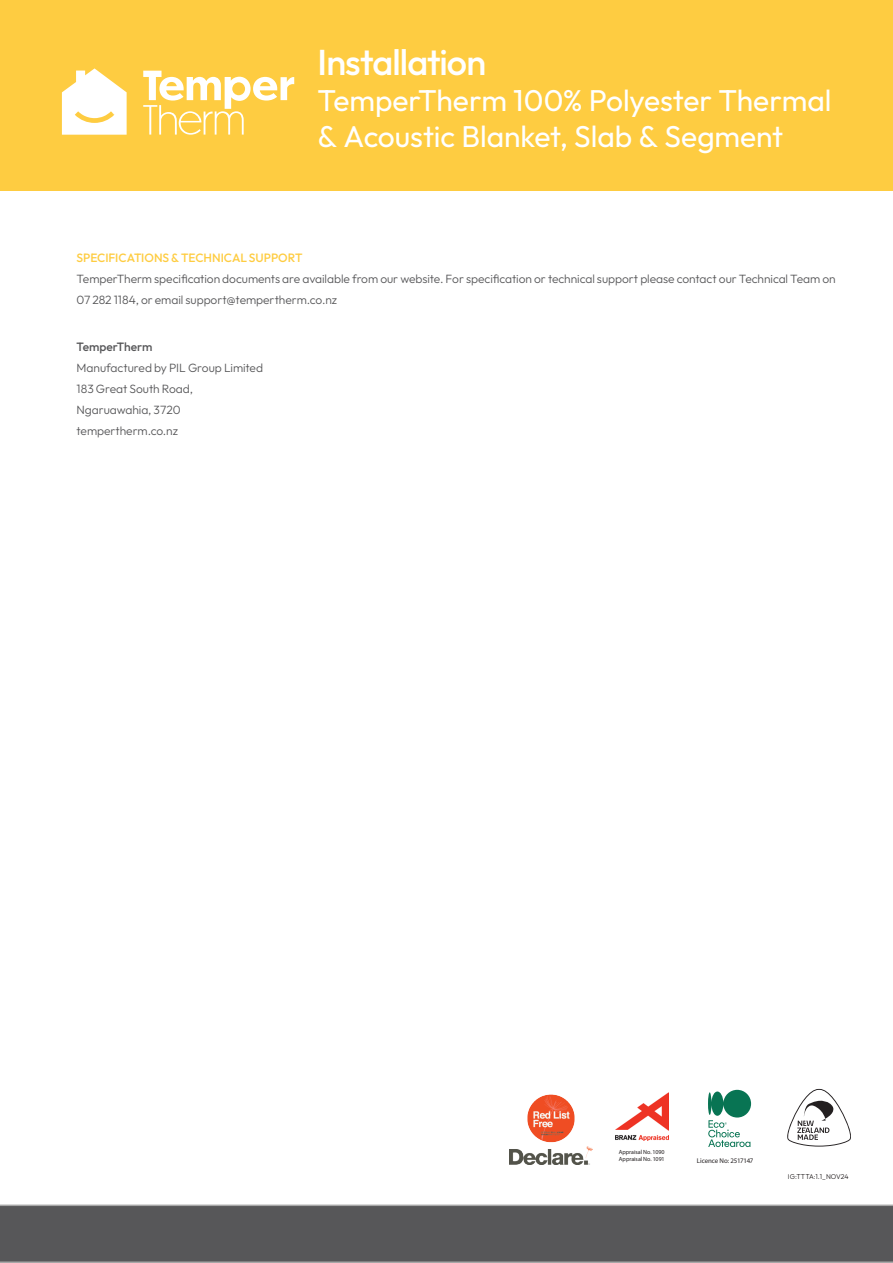
<style>
.page{position:relative;width:893px;height:1263px;background:#fff}
.page>*{position:absolute;margin:0;border:0;box-sizing:border-box;transform-origin:0 0}
.t1{font:500 36px "Outfit";letter-spacing:-.025em;color:#fff}
.t2{font:30px/36px "Outfit";color:#fff}
.Bold_Heading_Small{font:300 12px/21px "Outfit";letter-spacing:-.005em;color:#575759}
.Contents_1{font:6.9px "Myriad Pro";letter-spacing:-.015em;color:#231f20}
.Contents_1-2{font:300 6.9px "Outfit";letter-spacing:.005em;color:#231f20}
.Contents_1-3{font:6px/7.2px "Myriad Pro";color:#231f20}
.s1{font-weight:500;color:#fecc41}
.s2{font-weight:500}
</style>
<div class="page">
<div style="left:0;top:1204px;width:893px;height:59px;background:#575759"></div>
<div style="left:0;top:0;width:893px;height:190px;background:#fecc41"></div>
<svg style="left:62px;top:68px;width:65px;height:67px"></svg>
<svg style="left:143px;top:71px;width:151px;height:64px"></svg>
<svg style="left:708px;top:1090px;width:43px;height:57px"></svg>
<svg style="left:787px;top:1089px;width:64px;height:57px"></svg>
<img style="left:615px;top:1093px;width:53px;height:47px">
<img style="left:527px;top:1094px;width:48px;height:49px">
<img style="left:509px;top:1147px;width:83px;height:18px">
<h1 class="t1" style="left:317px;top:39px;width:170px">Installation</h1>
<h2 class="t2" style="left:317px;top:83px;width:515px">TemperTherm 100% Polyester Thermal &amp; Acoustic Blanket, Slab &amp; Segment</h2>
<p class="Bold_Heading_Small" style="left:77px;top:248px;width:761px"><span class="s1">SPECIFICATIONS &amp; TECHNICAL SUPPORT<br></span>TemperTherm specification documents are available from our website. For specification or technical support please contact our Technical Team on<br>07 282 1184, or email support@tempertherm.co.nz</p>
<p class="Bold_Heading_Small" style="left:77px;top:336px;width:188px"><span class="s2">TemperTherm<br></span>Manufactured by PIL Group Limited<br>183 Great South Road,<br>Ngaruawahia, 3720 tempertherm.co.nz</p>
<p class="Contents_1-3" style="left:619px;top:1148px;width:47px">Appraisal No. 1090<br>Appraisal No. 1091</p>
<p class="Contents_1" style="left:697px;top:1156px;width:58px">Licence No: 2517147</p>
<p class="Contents_1-2" style="left:788px;top:1172px;width:62px">IG:TTTA:1.1_NOV24</p>
</div>
